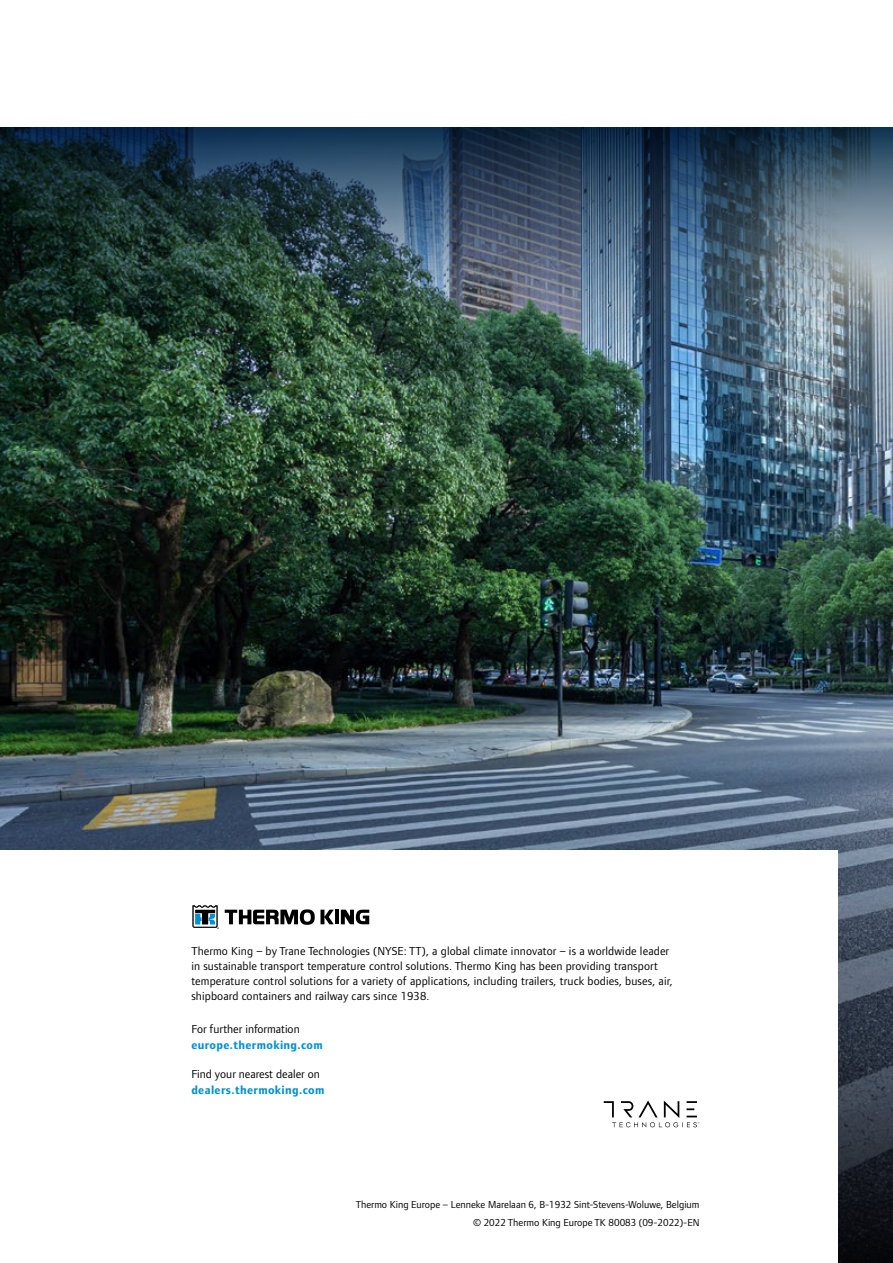
<style>
.page{position:relative;width:893px;height:1263px;background:#fff}
.page>*{position:absolute;margin:0;border:0;box-sizing:border-box;transform-origin:0 0}
.t1{font:12px/15px "Foundry Form Sans";letter-spacing:.01em;color:#000}
.t2{font:700 12px "Foundry Form Sans";letter-spacing:.03em;color:#0090d2}
.t3{font:10.5px/18px "Foundry Form Sans";color:#000;text-align:right}
</style>
<div class="page">
<img style="left:0;top:400px;width:893px;height:246px">
<img style="left:0;top:646px;width:893px;height:617px">
<img style="left:0;top:128px;width:893px;height:272px">
<div style="left:0;top:850px;width:838px;height:413px;background:#fff"></div>
<svg style="left:225px;top:909px;width:109px;height:16px"></svg>
<hr style="left:335px;top:910px;width:4px;height:14px;background:#000">
<svg style="left:341px;top:910px;width:28px;height:14px"></svg>
<svg style="left:193px;top:905px;width:26px;height:24px"></svg>
<svg style="left:604px;top:1100px;width:95px;height:27px"></svg>
<p class="t1" style="left:191px;top:943px;width:483px">Thermo King – by Trane Technologies (NYSE: TT), a global climate innovator – is a worldwide leader in sustainable transport temperature control solutions. Thermo King has been providing transport temperature control solutions for a variety of applications, including trailers, truck bodies, buses, air, shipboard containers and railway cars since 1938.</p>
<p class="t1" style="left:191px;top:1021px;width:110px">For further information</p>
<p class="t2" style="left:191px;top:1038px;width:133px">europe.thermoking.com</p>
<p class="t1" style="left:191px;top:1066px;width:130px">Find your nearest dealer on</p>
<p class="t2" style="left:191px;top:1083px;width:135px">dealers.thermoking.com</p>
<p class="t3" style="left:356px;top:1196px;width:345px">Thermo King Europe – Lenneke Marelaan 6, B-1932 Sint-Stevens-Woluwe, Belgium © 2022 Thermo King Europe TK 80083 (09-2022)-EN</p>
</div>
